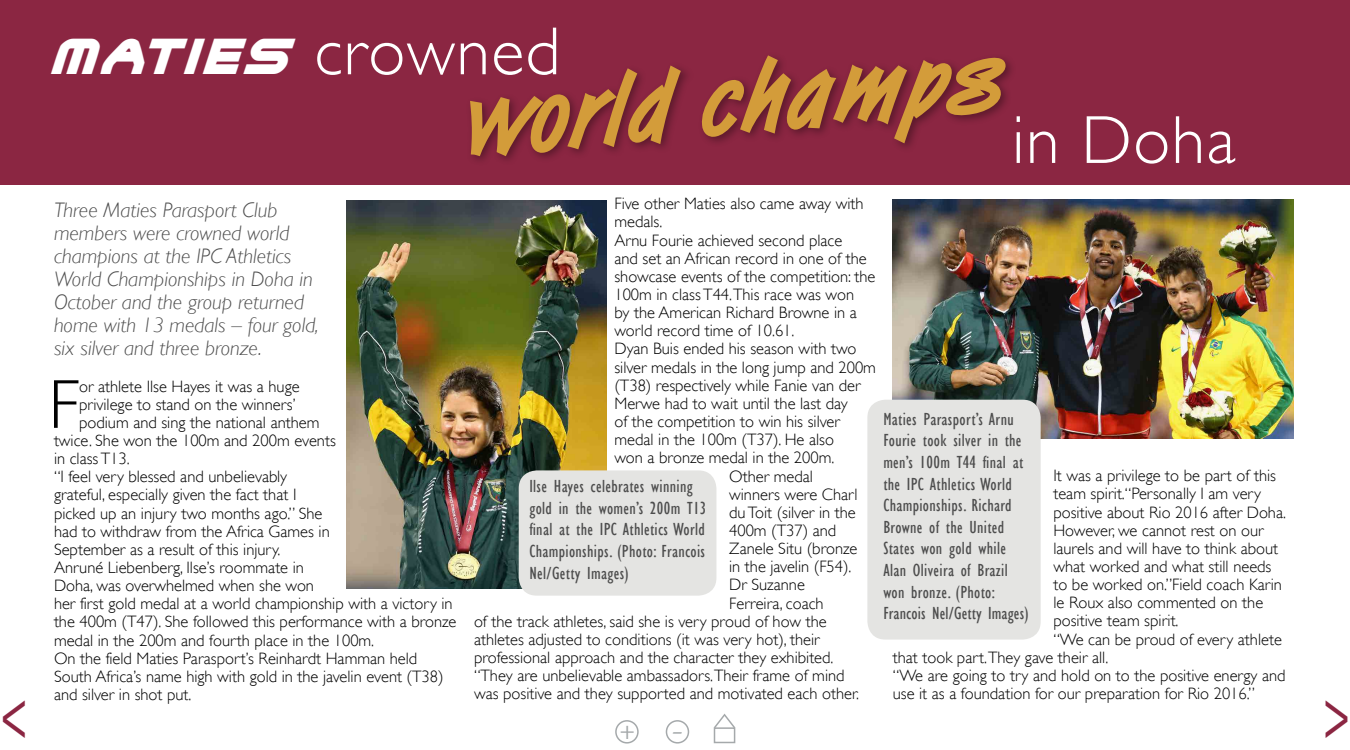
<style>
.page{position:relative;width:1350px;height:750px;background:#fff}
.page>*{position:absolute;margin:0;border:0;box-sizing:border-box;transform-origin:0 0}
.Heading_1_yelow_A{font:111.45px "Hand Stroke";color:#d39c3a}
.t1{font:700 74.25px "Minion Pro";color:#8b2642;scale:.66 1}
.Body_text_first_par{font:300 69.75px "Gill Sans";color:#000}
.Heading_1_yelow_A-2{font:300 68.4px "Gill Sans";letter-spacing:.02em;color:#fff}
.t2{font:27px "Minion Pro";color:#a5a9ab}
.t3{font:27px "Minion Pro";color:#a5a9ab;scale:1.38 1}
.intro{font:italic 300 21px/23.1px "Gill Sans";color:#4d4d4d}
.Caption_block_text{font:condensed 18px/21.6px "Gill Sans";letter-spacing:.02em;color:#4d4d4d}
.Body_text_first_par-2{font:300 16.5px/18.1px "Gill Sans";color:#000}
.s1{font-family:"Maties";font-weight:400;font-size:44.4px}
</style>
<div class="page">
<div style="left:0;top:0;width:1350px;height:184px;background:#8b2642"></div>
<img style="left:346px;top:200px;width:261px;height:388px">
<img style="left:893px;top:200px;width:401px;height:239px">
<svg style="left:470px;top:65px;width:213px;height:95px"></svg>
<svg style="left:702px;top:55px;width:306px;height:92px"></svg>
<div style="left:867px;top:400px;width:174px;height:240px;background:#e4e4e2;border-radius:18px"></div>
<div style="left:519px;top:470px;width:197px;height:126px;background:#e4e4e2;border-radius:18px"></div>
<div style="left:615px;top:720px;width:24px;height:24px;border:2px solid #a5a9ab;border-radius:50%"></div>
<div style="left:666px;top:720px;width:23px;height:24px;border:2px solid #a5a9ab;border-radius:50%"></div>
<div style="left:714px;top:727px;width:21px;height:16px;border:2px solid #a5a9ab"></div>
<svg style="left:713px;top:713px;width:23px;height:17px"></svg>
<p class="t1" style="left:1px;top:662px;width:42px">&lt;</p>
<p class="Heading_1_yelow_A-2" style="left:51px;top:12px;width:511px"><span class="s1">MATIES</span> crowned</p>
<p class="Heading_1_yelow_A" style="left:448px;top:66px;width:545px;rotate:-5deg">world champs</p>
<p class="Heading_1_yelow_A-2" style="left:1012px;top:101px;width:225px">in Doha</p>
<p class="intro" style="left:54px;top:198px;width:266px">Three Maties Parasport Club members were crowned world champions at the IPC Athletics<br>World Championships in Doha in<br>October and the group returned home with 13 medals – four gold, six silver and three bronze.</p>
<p class="Body_text_first_par" style="left:49px;top:364px;width:32px">F</p>
<p class="Body_text_first_par-2" style="left:79px;top:377px;width:222px">or athlete Ilse Hayes it was a huge</p>
<p class="Body_text_first_par-2" style="left:79px;top:395px;width:218px">privilege to stand on the winners’</p>
<p class="Body_text_first_par-2" style="left:79px;top:413px;width:242px">podium and sing the national anthem</p>
<p class="Body_text_first_par-2" style="left:54px;top:431px;width:283px">twice. She won the 100m and 200m events</p>
<p class="Body_text_first_par-2" style="left:54px;top:449px;width:77px">in class T13.</p>
<p class="Body_text_first_par-2" style="left:54px;top:468px;width:277px">“I feel very blessed and unbelievably grateful, especially given the fact that I picked up an injury two months ago.” She had to withdraw from the Africa Games in September as a result of this injury.</p>
<p class="Body_text_first_par-2" style="left:54px;top:558px;width:404px">Anruné Liebenberg, Ilse’s roommate in<br>Doha, was overwhelmed when she won<br>her first gold medal at a world championship with a victory in the 400m (T47). She followed this performance with a bronze medal in the 200m and fourth place in the 100m.</p>
<p class="Body_text_first_par-2" style="left:54px;top:649px;width:391px">On the field Maties Parasport’s Reinhardt Hamman held<br>South Africa’s name high with gold in the javelin event (T38) and silver in shot put.</p>
<p class="Body_text_first_par-2" style="left:614px;top:195px;width:251px">Five other Maties also came away with medals.</p>
<p class="Body_text_first_par-2" style="left:614px;top:231px;width:262px">Arnu Fourie achieved second place<br>and set an African record in one of the showcase events of the competition: the 100m in class T44.This race was won<br>by the American Richard Browne in a world record time of 10.61.</p>
<p class="Body_text_first_par-2" style="left:614px;top:340px;width:263px">Dyan Buis ended his season with two silver medals in the long jump and 200m (T38) respectively while Fanie van der Merwe had to wait until the last day<br>of the competition to win his silver medal in the 100m (T37). He also<br>won a bronze medal in the 200m.</p>
<p class="Body_text_first_par-2" style="left:729px;top:467px;width:130px">Other medal winners were Charl du Toit (silver in the<br>400m (T37) and<br>Zanele Situ (bronze in the javelin (F54).</p>
<p class="Body_text_first_par-2" style="left:729px;top:576px;width:77px">Dr Suzanne</p>
<p class="Body_text_first_par-2" style="left:729px;top:594px;width:96px">Ferreira, coach</p>
<p class="Body_text_first_par-2" style="left:474px;top:612px;width:354px">of the track athletes, said she is very proud of how the</p>
<p class="Body_text_first_par-2" style="left:474px;top:630px;width:347px">athletes adjusted to conditions (it was very hot), their</p>
<p class="Body_text_first_par-2" style="left:474px;top:648px;width:361px">professional approach and the character they exhibited.</p>
<p class="Body_text_first_par-2" style="left:474px;top:667px;width:386px">“They are unbelievable ambassadors.Their frame of mind was positive and they supported and motivated each other.</p>
<p class="Caption_block_text" style="left:529px;top:476px;width:179px">Ilse Hayes celebrates winning gold in the women’s 200m T13 final at the IPC Athletics World<br>Championships. (Photo: Francois<br>Nel/Getty Images)</p>
<p class="Caption_block_text" style="left:883px;top:408px;width:141px">Maties Parasport’s Arnu<br>Fourie took silver in the men’s 100m T44 final at the IPC Athletics World<br>Championships. Richard<br>Browne of the United<br>States won gold while<br>Alan Oliveira of Brazil won bronze. (Photo:</p>
<p class="Caption_block_text" style="left:883px;top:603px;width:147px">Francois Nel/Getty Images)</p>
<p class="Body_text_first_par-2" style="left:1053px;top:467px;width:234px">It was a privilege to be part of this team spirit.“Personally I am very positive about Rio 2016 after Doha.<br>However, we cannot rest on our laurels and will have to think about what worked and what still needs to be worked on.”Field coach Karin le Roux also commented on the positive team spirit.</p>
<p class="Body_text_first_par-2" style="left:893px;top:630px;width:391px;text-indent:161px">“We can be proud of every athlete that took part.They gave their all.</p>
<p class="Body_text_first_par-2" style="left:893px;top:666px;width:394px">“We are going to try and hold on to the positive energy and use it as a foundation for our preparation for Rio 2016.”</p>
<p class="t2" style="left:619px;top:712px;width:17px">+</p>
<p class="t3" style="left:671px;top:712px;width:11px">-</p>
</div>
